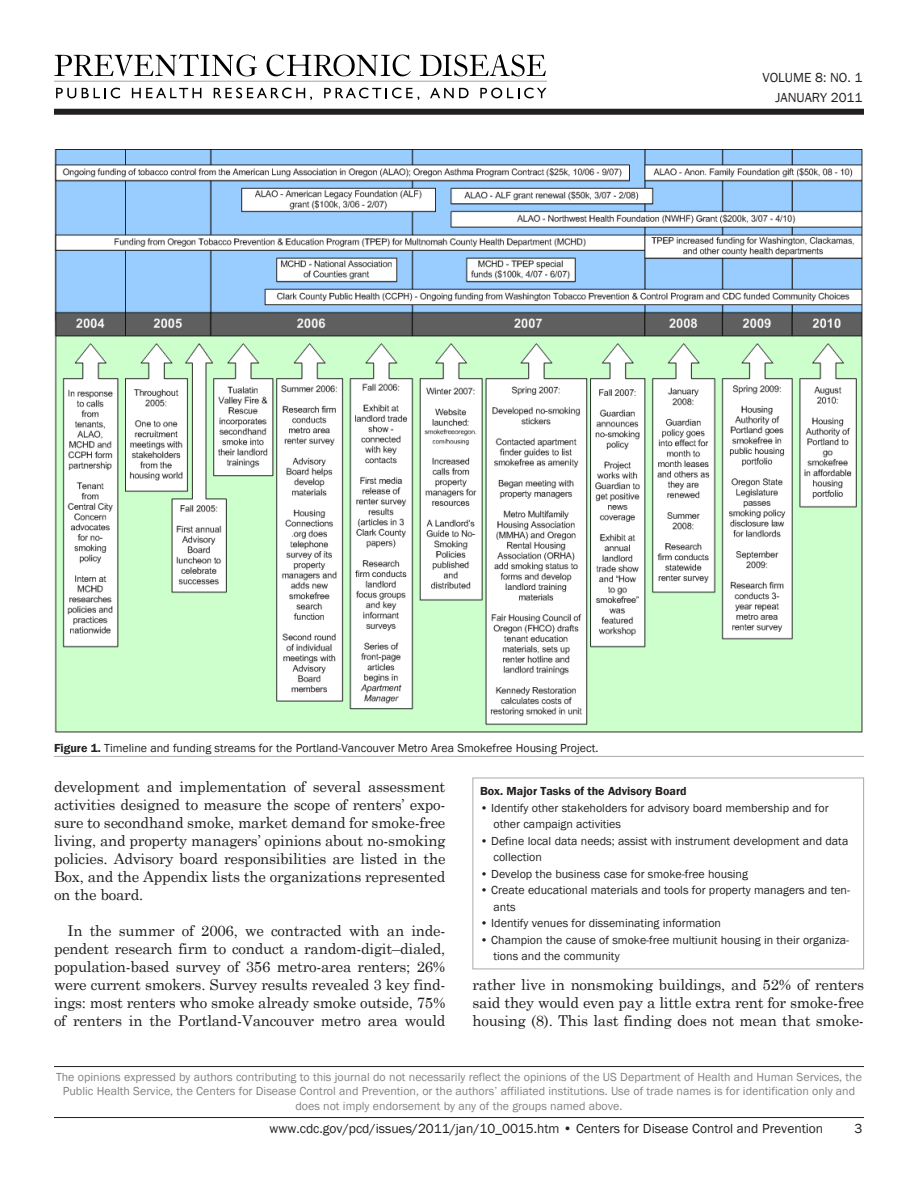
<style>
.page{position:relative;width:918px;height:1188px;background:#fff}
.page>*{position:absolute;margin:0;border:0;box-sizing:border-box;transform-origin:0 0}
.t1{font:15px/18px "Century Schoolbook";letter-spacing:-.015em;color:#231f20;text-align:justify}
.t2{font:13.5px/19.5px "Franklin Gothic";color:#231f20;text-align:right}
.t3{font:12px/16.5px "Franklin Gothic";color:#231f20}
.t4{font:12px/14.4px "Franklin Gothic";color:#808285;text-align:center}
.t5{font:600 12px "Franklin Gothic";color:#231f20}
.s1{font-weight:600}
</style>
<div class="page">
<svg style="left:54px;top:54px;width:203px;height:22px"></svg>
<svg style="left:267px;top:55px;width:144px;height:21px"></svg>
<svg style="left:420px;top:54px;width:126px;height:22px"></svg>
<svg style="left:56px;top:88px;width:20px;height:10px"></svg>
<svg style="left:82px;top:88px;width:38px;height:10px"></svg>
<svg style="left:132px;top:88px;width:69px;height:10px"></svg>
<svg style="left:214px;top:88px;width:98px;height:12px"></svg>
<svg style="left:324px;top:88px;width:95px;height:12px"></svg>
<svg style="left:430px;top:88px;width:39px;height:10px"></svg>
<svg style="left:480px;top:88px;width:67px;height:10px"></svg>
<hr style="left:54px;top:81px;width:493px;height:1px;background:#b0b0b0">
<div style="left:54px;top:109px;width:810px;height:6px;background:#231f20"></div>
<hr style="left:54px;top:1117px;width:810px;height:1px;background:#231f20">
<hr style="left:54px;top:1066px;width:810px;height:1px;background:#231f20">
<img style="left:54px;top:150px;width:809px;height:583px">
<hr style="left:54px;top:756px;width:810px;height:1px;background:#a8a9ad">
<div style="left:472px;top:778px;width:392px;height:191px;border:1px solid #a8a9ad"></div>
<p class="t2" style="left:763px;top:68px;width:101px">VOLUME 8: NO. 1<br>JANUARY 2011</p>
<p class="t3" style="left:54px;top:740px;width:546px"><span class="s1">Figure 1.</span> Timeline and funding streams for the Portland-Vancouver Metro Area Smokefree Housing Project.</p>
<p class="t5" style="left:480px;top:784px;width:208px">Box. Major Tasks of the Advisory Board</p>
<p class="t3" style="left:494px;top:800px;width:337px;text-indent:-14px">• Identify other stakeholders for advisory board membership and for other campaign activities</p>
<p class="t3" style="left:494px;top:833px;width:356px;text-indent:-14px">• Define local data needs; assist with instrument development and data collection</p>
<p class="t3" style="left:480px;top:866px;width:270px">• Develop the business case for smoke-free housing</p>
<p class="t3" style="left:494px;top:882px;width:358px;text-indent:-14px">• Create educational materials and tools for property managers and ten&shy;ants</p>
<p class="t3" style="left:480px;top:915px;width:243px">• Identify venues for disseminating information</p>
<p class="t3" style="left:494px;top:932px;width:357px;text-indent:-14px">• Champion the cause of smoke-free multiunit housing in their organiza&shy;tions and the community</p>
<p class="t1" style="left:54px;top:776px;width:393px">development and implementation of several assessment activities designed to measure the scope of renters’ expo&shy;sure to secondhand smoke, market demand for smoke-free living, and property managers’ opinions about no-smoking policies. Advisory board responsibilities are listed in the Box, and the Appendix lists the organizations represented on the board.</p>
<p class="t1" style="left:54px;top:920px;width:393px;text-indent:14px">In the summer of 2006, we contracted with an inde&shy;pendent research firm to conduct a random-digit–dialed, population-based survey of 356 metro-area renters; 26% were current smokers. Survey results revealed 3 key find&shy;ings: most renters who smoke already smoke outside, 75% of renters in the Portland-Vancouver metro area would</p>
<p class="t1" style="left:472px;top:974px;width:393px">rather live in nonsmoking buildings, and 52% of renters said they would even pay a little extra rent for smoke-free housing (8). This last finding does not mean that smoke-</p>
<p class="t4" style="left:56px;top:1070px;width:807px">The opinions expressed by authors contributing to this journal do not necessarily reflect the opinions of the US Department of Health and Human Services, the<br>Public Health Service, the Centers for Disease Control and Prevention, or the authors’ affiliated institutions. Use of trade names is for identification only and does not imply endorsement by any of the groups named above.</p>
<p class="t2" style="left:269px;top:1119px;width:555px">www.cdc.gov/pcd/issues/2011/jan/10_0015.htm • Centers for Disease Control and Prevention</p>
</div>
